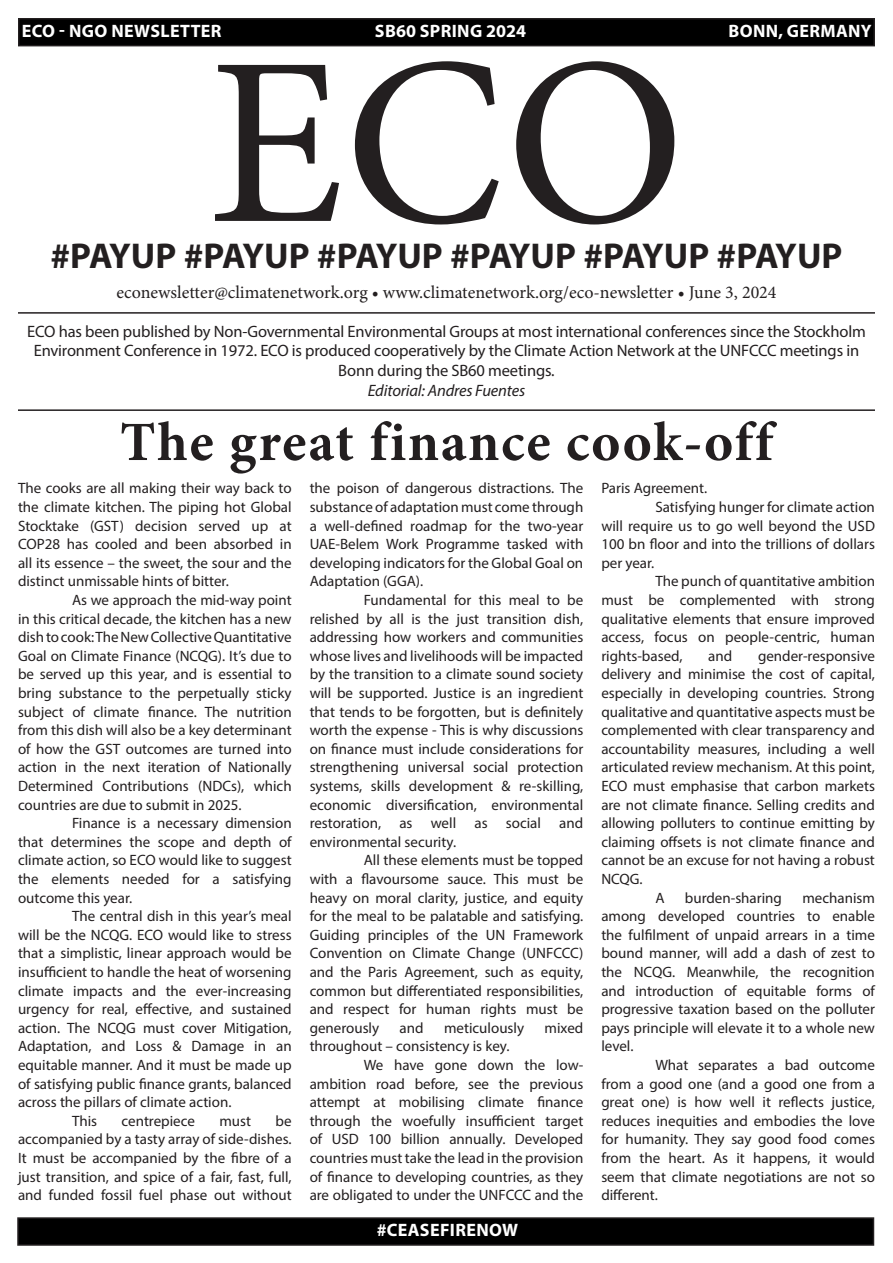
<style>
.page{position:relative;width:893px;height:1263px;background:#fff}
.page>*{position:absolute;margin:0;border:0;box-sizing:border-box;transform-origin:0 0}
.t1{font:240px "Minion Pro";color:#231f20}
.t2{font:700 55.5px "Minion Pro";letter-spacing:.03em;color:#231f20}
.t3{font:700 36px "Myriad Pro";letter-spacing:-.03em;color:#231f20}
.t4{font:18px "Minion Pro";letter-spacing:-.005em;color:#231f20}
.t5{font:700 18px "Myriad Pro";letter-spacing:.02em;color:#fff}
.t6{font:16.5px/19.8px "Myriad Pro";letter-spacing:-.01em;color:#231f20;text-align:center}
.t7{font:italic 16.5px "Myriad Pro";letter-spacing:-.01em;color:#231f20}
.t8{font:15px/18.6px "Myriad Pro";color:#231f20;text-align:justify}
</style>
<div class="page">
<div style="left:19px;top:19px;width:855px;height:27px;background:#000"></div>
<div style="left:18px;top:18px;width:857px;height:28px;border:2px solid #231f20"></div>
<hr style="left:18px;top:312px;width:857px;height:2px;background:#231f20">
<hr style="left:18px;top:409px;width:857px;height:2px;background:#231f20">
<div style="left:18px;top:1218px;width:855px;height:27px;background:#000"></div>
<div style="left:17px;top:1217px;width:857px;height:29px;border:2px solid #231f20"></div>
<p class="t5" style="left:22px;top:19px;width:201px">ECO - NGO NEWSLETTER</p>
<p class="t5" style="left:375px;top:19px;width:153px">SB60 SPRING 2024</p>
<p class="t5" style="left:729px;top:19px;width:145px">BONN, GERMANY</p>
<h1 class="t1" style="left:208px;top:-16px;width:478px">ECO</h1>
<h3 class="t3" style="left:50px;top:232px;width:793px">#PAYUP #PAYUP #PAYUP #PAYUP #PAYUP #PAYUP</h3>
<p class="t4" style="left:116px;top:280px;width:662px">econewsletter@climatenetwork.org • www.climatenetwork.org/eco-newsletter • June 3, 2024</p>
<p class="t6" style="left:27px;top:321px;width:840px">ECO has been published by Non-Governmental Environmental Groups at most international conferences since the Stockholm<br>Environment Conference in 1972. ECO is produced cooperatively by the Climate Action Network at the UNFCCC meetings in<br>Bonn during the SB60 meetings.</p>
<p class="t7" style="left:368px;top:380px;width:159px">Editorial: Andres Fuentes</p>
<h2 class="t2" style="left:120px;top:403px;width:654px">The great finance cook-off</h2>
<p class="t8" style="left:18px;top:479px;width:275px">The cooks are all making their way back to the climate kitchen. The piping hot Global Stocktake (GST) decision served up at COP28 has cooled and been absorbed in all its essence – the sweet, the sour and the distinct unmissable hints of bitter.</p>
<p class="t8" style="left:18px;top:590px;width:275px;text-indent:54px">As we approach the mid-way point in this critical decade, the kitchen has a new dish to cook: The New Collective Quantitative Goal on Climate Finance (NCQG). It’s due to be served up this year, and is essential to bring substance to the perpetually sticky subject of climate finance. The nutrition from this dish will also be a key determinant of how the GST outcomes are turned into action in the next iteration of Nationally Determined Contributions (NDCs), which countries are due to submit in 2025.</p>
<p class="t8" style="left:18px;top:814px;width:275px;text-indent:54px">Finance is a necessary dimension that determines the scope and depth of climate action, so ECO would like to suggest the elements needed for a satisfying outcome this year.</p>
<p class="t8" style="left:72px;top:907px;width:221px">The central dish in this year’s meal</p>
<p class="t8" style="left:18px;top:925px;width:275px">will be the NCQG. ECO would like to stress</p>
<p class="t8" style="left:18px;top:944px;width:275px">that a simplistic, linear approach would be</p>
<p class="t8" style="left:18px;top:962px;width:275px">insufficient to handle the heat of worsening</p>
<p class="t8" style="left:18px;top:981px;width:275px">climate impacts and the ever-increasing</p>
<p class="t8" style="left:18px;top:1000px;width:275px">urgency for real, effective, and sustained</p>
<p class="t8" style="left:18px;top:1018px;width:275px">action. The NCQG must cover Mitigation,</p>
<p class="t8" style="left:18px;top:1037px;width:275px">Adaptation, and Loss &amp; Damage in an</p>
<p class="t8" style="left:18px;top:1055px;width:275px">equitable manner. And it must be made up</p>
<p class="t8" style="left:18px;top:1074px;width:275px">of satisfying public finance grants, balanced</p>
<p class="t8" style="left:18px;top:1093px;width:215px">across the pillars of climate action.</p>
<p class="t8" style="left:72px;top:1111px;width:27px">This</p>
<p class="t8" style="left:122px;top:1111px;width:75px">centrepiece</p>
<p class="t8" style="left:219px;top:1111px;width:33px">must</p>
<p class="t8" style="left:310px;top:479px;width:275px">the poison of dangerous distractions. The substance of adaptation must come through a well-defined roadmap for the two-year UAE-Belem Work Programme tasked with developing indicators for the Global Goal on Adaptation (GGA).</p>
<p class="t8" style="left:310px;top:590px;width:275px;text-indent:54px">Fundamental for this meal to be relished by all is the just transition dish, addressing how workers and communities whose lives and livelihoods will be impacted by the transition to a climate sound society will be supported. Justice is an ingredient that tends to be forgotten, but is definitely worth the expense - This is why discussions on finance must include considerations for strengthening universal social protection systems, skills development &amp; re-skilling, economic diversification, environmental restoration, as well as social and environmental security.</p>
<p class="t8" style="left:310px;top:851px;width:275px;text-indent:54px">All these elements must be topped with a flavoursome sauce. This must be heavy on moral clarity, justice, and equity for the meal to be palatable and satisfying.<br>Guiding principles of the UN Framework Convention on Climate Change (UNFCCC) and the Paris Agreement, such as equity, common but differentiated responsibilities, and respect for human rights must be generously</p>
<p class="t8" style="left:601px;top:479px;width:107px">Paris Agreement.</p>
<p class="t8" style="left:655px;top:497px;width:221px">Satisfying hunger for climate action</p>
<p class="t8" style="left:601px;top:516px;width:275px">will require us to go well beyond the USD</p>
<p class="t8" style="left:601px;top:535px;width:275px">100 bn floor and into the trillions of dollars</p>
<p class="t8" style="left:601px;top:553px;width:55px">per year.</p>
<p class="t8" style="left:655px;top:572px;width:221px">The punch of quantitative ambition</p>
<p class="t8" style="left:601px;top:590px;width:275px">must be complemented with strong</p>
<p class="t8" style="left:601px;top:609px;width:275px">qualitative elements that ensure improved</p>
<p class="t8" style="left:601px;top:628px;width:275px">access, focus on people-centric, human</p>
<p class="t8" style="left:601px;top:646px;width:83px">rights-based,</p>
<p class="t8" style="left:708px;top:646px;width:26px">and</p>
<p class="t8" style="left:758px;top:646px;width:118px">gender-responsive</p>
<p class="t8" style="left:601px;top:665px;width:275px">delivery and minimise the cost of capital,</p>
<p class="t8" style="left:601px;top:683px;width:275px">especially in developing countries. Strong</p>
<p class="t8" style="left:601px;top:702px;width:275px">qualitative and quantitative aspects must be</p>
<p class="t8" style="left:601px;top:721px;width:275px">complemented with clear transparency and</p>
<p class="t8" style="left:601px;top:739px;width:275px">accountability measures, including a well</p>
<p class="t8" style="left:601px;top:758px;width:275px">articulated review mechanism. At this point,</p>
<p class="t8" style="left:601px;top:776px;width:275px">ECO must emphasise that carbon markets</p>
<p class="t8" style="left:601px;top:795px;width:275px">are not climate finance. Selling credits and</p>
<p class="t8" style="left:601px;top:814px;width:275px">allowing polluters to continue emitting by</p>
<p class="t8" style="left:601px;top:832px;width:275px">claiming offsets is not climate finance and</p>
<p class="t8" style="left:601px;top:851px;width:275px">cannot be an excuse for not having a robust</p>
<p class="t8" style="left:601px;top:869px;width:43px">NCQG.</p>
<p class="t8" style="left:655px;top:888px;width:11px">A</p>
<p class="t8" style="left:685px;top:888px;width:99px">burden-sharing</p>
<p class="t8" style="left:601px;top:888px;width:275px;text-indent:201px">mechanism among developed countries to enable the fulfilment of unpaid arrears in a time bound manner, will add a dash of zest to the NCQG. Meanwhile, the recognition and introduction of equitable forms of progressive taxation based on the polluter pays principle will elevate it to a whole new level.</p>
<p class="t8" style="left:601px;top:1055px;width:275px;text-indent:54px">What separates a bad outcome from a good one (and a good one from a great one) is how well it reflects justice, reduces inequities and embodies the love for humanity. They say good food comes from the heart. As it happens, it would seem that climate negotiations are not so different.</p>
<p class="t8" style="left:400px;top:1018px;width:26px">and</p>
<p class="t8" style="left:444px;top:1018px;width:82px">meticulously</p>
<p class="t8" style="left:545px;top:1018px;width:40px">mixed</p>
<p class="t8" style="left:310px;top:1037px;width:201px">throughout – consistency is key.</p>
<p class="t8" style="left:364px;top:1055px;width:221px">We have gone down the low-</p>
<p class="t8" style="left:310px;top:1074px;width:275px">ambition road before, see the previous</p>
<p class="t8" style="left:310px;top:1093px;width:275px">attempt at mobilising climate finance</p>
<p class="t8" style="left:310px;top:1111px;width:275px">through the woefully insufficient target</p>
<p class="t8" style="left:310px;top:1130px;width:275px">of USD 100 billion annually. Developed</p>
<p class="t8" style="left:310px;top:1148px;width:275px">countries must take the lead in the provision</p>
<p class="t8" style="left:310px;top:1167px;width:275px">of finance to developing countries, as they</p>
<p class="t8" style="left:310px;top:1186px;width:275px">are obligated to under the UNFCCC and the</p>
<p class="t8" style="left:18px;top:1111px;width:275px;text-indent:258px">be accompanied by a tasty array of side-dishes.<br>It must be accompanied by the fibre of a just transition, and spice of a fair, fast, full, and funded fossil fuel phase out without</p>
<p class="t5" style="left:377px;top:1218px;width:143px">#CEASEFIRENOW</p>
</div>
